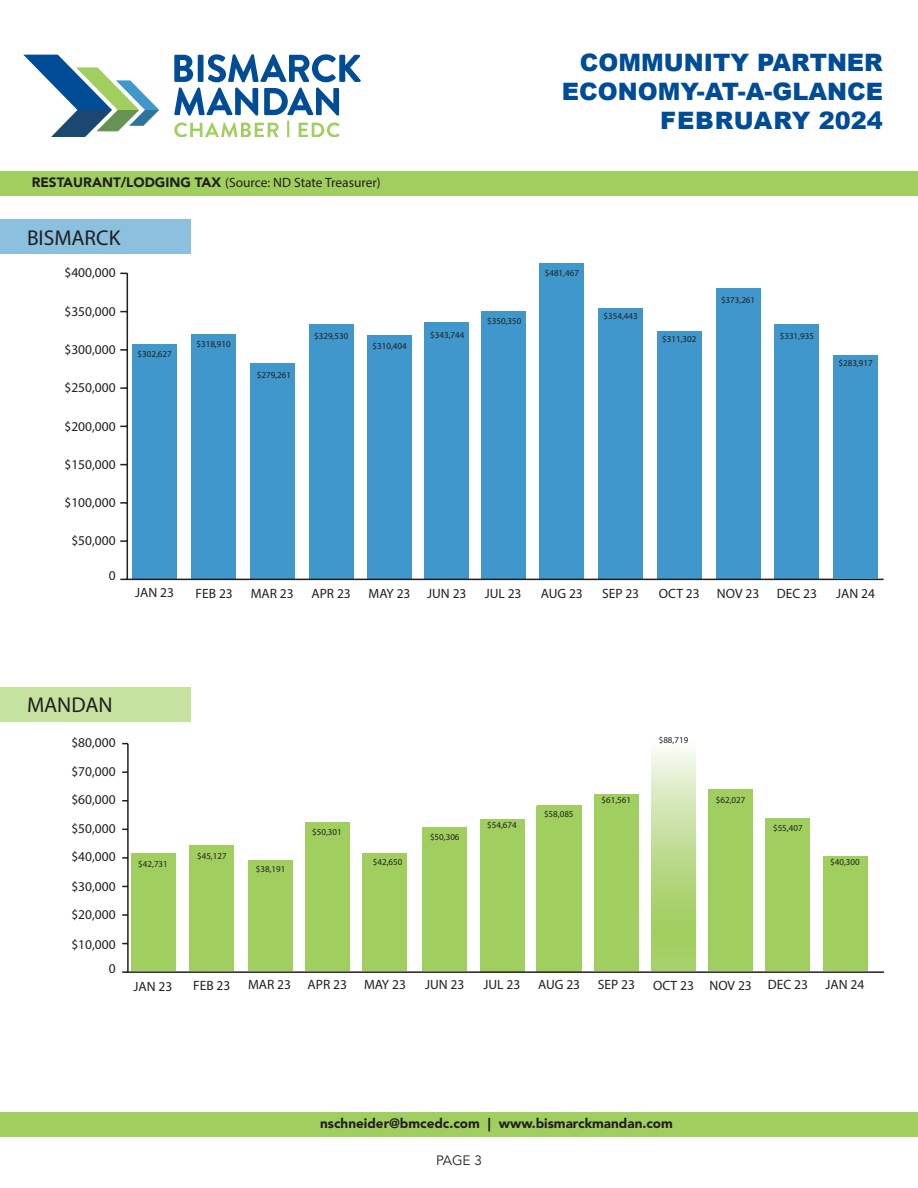
<style>
.page{position:relative;width:918px;height:1188px;background:#fff}
.page>*{position:absolute;margin:0;border:0;box-sizing:border-box;transform-origin:0 0}
.t1{font:900 24px "Arial";color:#004c97}
.t2{font:21.45px "Myriad Pro";color:#231f20}
.t3{font:13.5px "Myriad Pro";color:#231f20}
.t4{font:900 13.5px "Avenir";color:#231f20}
.t5{font:13.5px "Avenir";color:#231f20}
.t6{font:9px "Myriad Pro";color:#231f20}
.s1{font-family:"Avenir";font-weight:900}
</style>
<div class="page">
<div style="left:0;top:1112px;width:918px;height:25px;background:#a1cf5f"></div>
<div style="left:0;top:171px;width:918px;height:25px;background:#a1cf5f"></div>
<hr style="left:127px;top:273px;width:1px;height:306px;background:#231f20">
<svg style="left:120px;top:540px;width:7px;height:2px"></svg>
<svg style="left:120px;top:502px;width:7px;height:2px"></svg>
<svg style="left:120px;top:387px;width:7px;height:2px"></svg>
<svg style="left:120px;top:349px;width:7px;height:2px"></svg>
<svg style="left:174px;top:55px;width:19px;height:27px"></svg>
<div style="left:198px;top:55px;width:6px;height:27px;background:#004c97"></div>
<svg style="left:208px;top:54px;width:153px;height:28px"></svg>
<svg style="left:174px;top:88px;width:166px;height:49px"></svg>
<svg style="left:23px;top:55px;width:136px;height:82px"></svg>
<div style="left:0;top:220px;width:191px;height:34px;background:#8bc0df"></div>
<div style="left:0;top:687px;width:191px;height:34px;background:#c6e29f"></div>
<hr style="left:127px;top:744px;width:2px;height:228px;background:#231f20">
<div style="left:480px;top:819px;width:44px;height:153px;background:#a1cf5f"></div>
<div style="left:249px;top:860px;width:44px;height:111px;background:#a1cf5f"></div>
<div style="left:131px;top:854px;width:44px;height:117px;background:#a1cf5f"></div>
<div style="left:190px;top:845px;width:44px;height:126px;background:#a1cf5f"></div>
<div style="left:305px;top:822px;width:44px;height:149px;background:#a1cf5f"></div>
<div style="left:363px;top:854px;width:44px;height:117px;background:#a1cf5f"></div>
<div style="left:423px;top:827px;width:44px;height:144px;background:#a1cf5f"></div>
<div style="left:537px;top:806px;width:44px;height:165px;background:#a1cf5f"></div>
<div style="left:594px;top:794px;width:44px;height:177px;background:#a1cf5f"></div>
<svg style="left:651px;top:749px;width:45px;height:222px;background:#c0dd95"></svg>
<div style="left:709px;top:790px;width:44px;height:181px;background:#a1cf5f"></div>
<div style="left:766px;top:818px;width:44px;height:153px;background:#a1cf5f"></div>
<div style="left:250px;top:363px;width:45px;height:217px;background:#3f97cb"></div>
<div style="left:133px;top:344px;width:44px;height:234px;background:#3f97cb"></div>
<div style="left:191px;top:334px;width:45px;height:246px;background:#3f97cb"></div>
<div style="left:309px;top:324px;width:44px;height:255px;background:#3f97cb"></div>
<div style="left:367px;top:335px;width:45px;height:245px;background:#3f97cb"></div>
<div style="left:425px;top:322px;width:44px;height:256px;background:#3f97cb"></div>
<div style="left:481px;top:311px;width:44px;height:268px;background:#3f97cb"></div>
<div style="left:540px;top:263px;width:44px;height:316px;background:#3f97cb"></div>
<div style="left:598px;top:308px;width:45px;height:271px;background:#3f97cb"></div>
<div style="left:657px;top:331px;width:45px;height:248px;background:#3f97cb"></div>
<div style="left:716px;top:288px;width:44px;height:291px;background:#3f97cb"></div>
<div style="left:775px;top:324px;width:44px;height:255px;background:#3f97cb"></div>
<hr style="left:126px;top:579px;width:758px;height:1px;background:#231f20">
<div style="left:823px;top:856px;width:44px;height:115px;background:#a1cf5f"></div>
<div style="left:833px;top:355px;width:45px;height:224px;background:#3f97cb"></div>
<hr style="left:127px;top:971px;width:757px;height:2px;background:#231f20">
<p class="t3" style="left:32px;top:175px;width:351px"><span class="s1">RESTAURANT/LODGING TAX</span> (Source: ND State Treasurer)</p>
<p class="t2" style="left:27px;top:224px;width:95px">BISMARCK</p>
<p class="t3" style="left:64px;top:264px;width:53px">$400,000</p>
<p class="t3" style="left:64px;top:303px;width:53px">$350,000</p>
<p class="t3" style="left:64px;top:341px;width:53px">$300,000</p>
<p class="t3" style="left:64px;top:379px;width:53px">$250,000</p>
<p class="t3" style="left:64px;top:418px;width:53px">$200,000</p>
<p class="t3" style="left:64px;top:456px;width:53px">$150,000</p>
<p class="t3" style="left:64px;top:494px;width:53px">$100,000</p>
<p class="t3" style="left:71px;top:532px;width:46px">$50,000</p>
<p class="t3" style="left:109px;top:567px;width:8px">0</p>
<p class="t6" style="left:138px;top:349px;width:36px">$302,627</p>
<p class="t3" style="left:135px;top:585px;width:40px">JAN 23</p>
<p class="t6" style="left:196px;top:339px;width:36px">$318,910</p>
<p class="t6" style="left:257px;top:370px;width:36px">$279,261</p>
<p class="t6" style="left:314px;top:330px;width:36px">$329,530</p>
<p class="t6" style="left:373px;top:340px;width:36px">$310,404</p>
<p class="t3" style="left:196px;top:585px;width:39px">FEB 23</p>
<p class="t3" style="left:251px;top:585px;width:44px">MAR 23</p>
<p class="t3" style="left:311px;top:585px;width:41px">APR 23</p>
<p class="t3" style="left:369px;top:585px;width:43px">MAY 23</p>
<p class="t6" style="left:430px;top:329px;width:36px">$343,744</p>
<p class="t3" style="left:427px;top:585px;width:41px">JUN 23</p>
<p class="t6" style="left:487px;top:316px;width:36px">$350,350</p>
<p class="t3" style="left:485px;top:585px;width:38px">JUL 23</p>
<p class="t1" style="left:580px;top:45px;width:305px">COMMUNITY PARTNER</p>
<p class="t1" style="left:562px;top:74px;width:323px">ECONOMY-AT-A-GLANCE</p>
<p class="t1" style="left:660px;top:103px;width:224px">FEBRUARY 2024</p>
<p class="t6" style="left:545px;top:267px;width:36px">$481,467</p>
<p class="t6" style="left:604px;top:311px;width:36px">$354,443</p>
<p class="t6" style="left:662px;top:334px;width:36px">$311,302</p>
<p class="t6" style="left:721px;top:294px;width:36px">$373,261</p>
<p class="t6" style="left:780px;top:330px;width:36px">$331,935</p>
<p class="t6" style="left:839px;top:357px;width:36px">$283,917</p>
<p class="t3" style="left:541px;top:585px;width:44px">AUG 23</p>
<p class="t3" style="left:602px;top:585px;width:39px">SEP 23</p>
<p class="t3" style="left:659px;top:585px;width:42px">OCT 23</p>
<p class="t3" style="left:717px;top:586px;width:44px">NOV 23</p>
<p class="t3" style="left:777px;top:586px;width:42px">DEC 23</p>
<p class="t3" style="left:836px;top:586px;width:40px">JAN 24</p>
<p class="t2" style="left:27px;top:692px;width:87px">MANDAN</p>
<p class="t3" style="left:71px;top:734px;width:46px">$80,000</p>
<p class="t3" style="left:71px;top:764px;width:46px">$70,000</p>
<p class="t3" style="left:71px;top:791px;width:46px">$60,000</p>
<p class="t3" style="left:71px;top:821px;width:46px">$50,000</p>
<p class="t3" style="left:71px;top:848px;width:46px">$40,000</p>
<p class="t3" style="left:71px;top:878px;width:46px">$30,000</p>
<p class="t3" style="left:71px;top:906px;width:46px">$20,000</p>
<p class="t3" style="left:71px;top:936px;width:46px">$10,000</p>
<p class="t3" style="left:109px;top:960px;width:8px">0</p>
<p class="t6" style="left:138px;top:859px;width:31px">$42,731</p>
<p class="t3" style="left:134px;top:978px;width:40px">JAN 23</p>
<p class="t6" style="left:197px;top:850px;width:31px">$45,127</p>
<p class="t6" style="left:256px;top:863px;width:31px">$38,191</p>
<p class="t6" style="left:312px;top:827px;width:31px">$50,301</p>
<p class="t6" style="left:373px;top:857px;width:31px">$42,650</p>
<p class="t6" style="left:430px;top:832px;width:31px">$50,306</p>
<p class="t6" style="left:487px;top:820px;width:31px">$54,674</p>
<p class="t6" style="left:544px;top:808px;width:31px">$58,085</p>
<p class="t6" style="left:602px;top:795px;width:31px">$61,561</p>
<p class="t6" style="left:659px;top:735px;width:31px">$88,719</p>
<p class="t6" style="left:716px;top:795px;width:31px">$62,027</p>
<p class="t6" style="left:773px;top:822px;width:31px">$55,407</p>
<p class="t6" style="left:830px;top:857px;width:31px">$40,300</p>
<p class="t3" style="left:193px;top:977px;width:39px">FEB 23</p>
<p class="t3" style="left:308px;top:976px;width:41px">APR 23</p>
<p class="t3" style="left:248px;top:976px;width:44px">MAR 23</p>
<p class="t3" style="left:364px;top:976px;width:43px">MAY 23</p>
<p class="t3" style="left:425px;top:976px;width:41px">JUN 23</p>
<p class="t3" style="left:484px;top:976px;width:38px">JUL 23</p>
<p class="t3" style="left:538px;top:976px;width:44px">AUG 23</p>
<p class="t3" style="left:598px;top:976px;width:39px">SEP 23</p>
<p class="t3" style="left:653px;top:977px;width:42px">OCT 23</p>
<p class="t3" style="left:709px;top:977px;width:44px">NOV 23</p>
<p class="t3" style="left:768px;top:976px;width:42px">DEC 23</p>
<p class="t3" style="left:826px;top:976px;width:40px">JAN 24</p>
<p class="t4" style="left:320px;top:1114px;width:354px">nschneider@bmcedc.com | www.bismarckmandan.com</p>
<p class="t5" style="left:436px;top:1150px;width:47px">PAGE 3</p>
</div>
